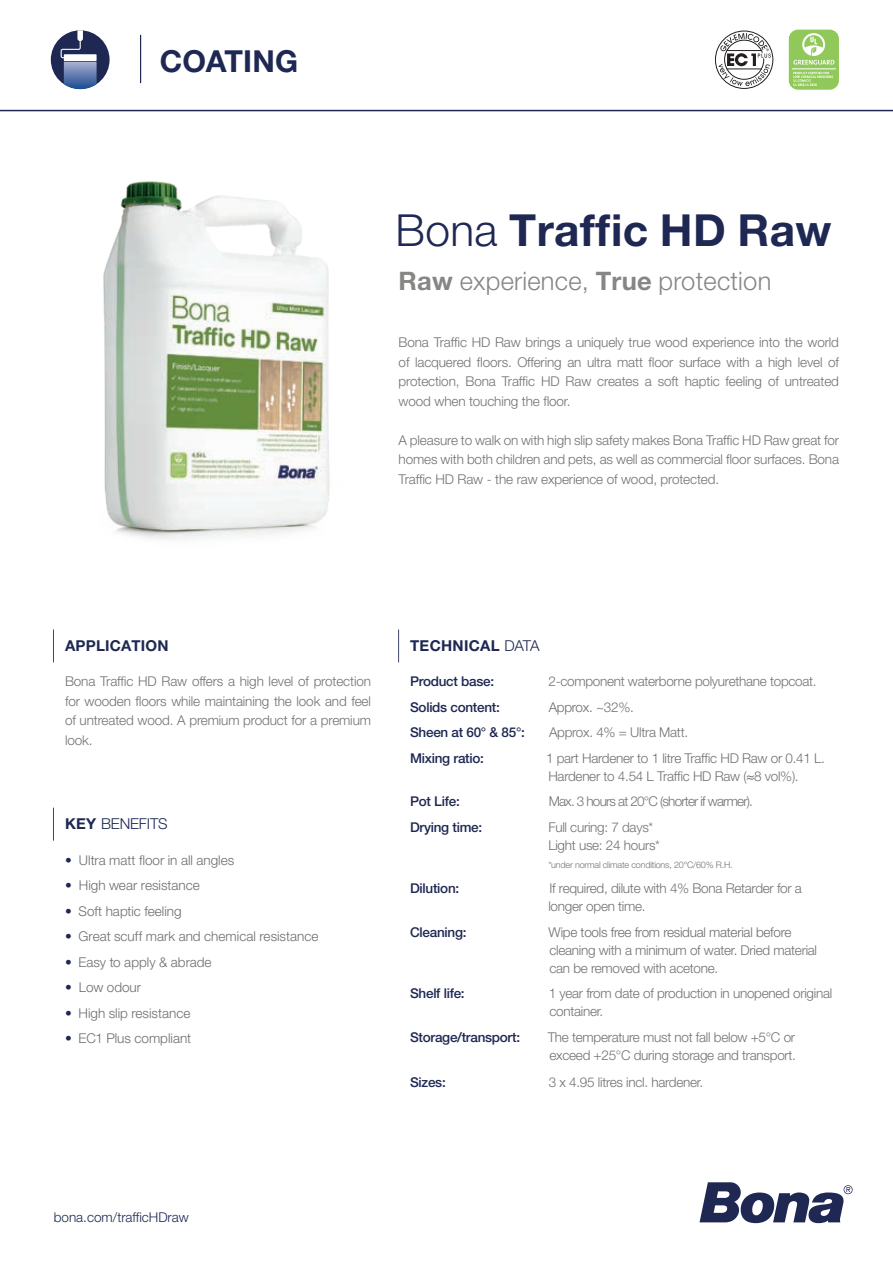
<style>
.page{position:relative;width:893px;height:1263px;background:#fff}
.page>*{position:absolute;margin:0;border:0;box-sizing:border-box;transform-origin:0 0}
.t1{font:700 44.25px "Helvetica Neue LT Pro";letter-spacing:.01em;color:#1e2853}
.t2{font:700 30.3px "Helvetica Neue LT Pro";letter-spacing:.005em;color:#1e2853}
.t3{font:300 25.5px "Helvetica Neue LT Pro";letter-spacing:.01em;color:#868685}
.t4{font:700 15px "Helvetica Neue LT Pro";letter-spacing:.015em;color:#1e2853}
.t5{font:300 15px "Helvetica Neue LT Pro";letter-spacing:-.01em;color:#1e2853}
.t6{font:300 13.5px/19.5px "Helvetica Neue LT Pro";letter-spacing:-.02em;color:#707271}
.t7{font:300 13.5px "Helvetica Neue LT Pro";color:#6c6d70}
.t8{font:500 13.5px "Helvetica Neue LT Pro";letter-spacing:-.02em;color:#1e2853}
.t9{font:300 13.5px "Helvetica Neue LT Pro";letter-spacing:-.02em;color:#6c6d70}
.t10{font:300 13.5px "Helvetica Neue LT Pro";letter-spacing:-.06em;color:#707271}
.t11{font:300 13.5px "Helvetica Neue LT Pro";color:#1e2853}
.t12{font:300 9px "Helvetica Neue LT Pro";letter-spacing:-.02em;color:#707271}
.s1{font-weight:300}
.s2{font-weight:700}
.s3{color:#1e2853}
.s4{color:#707271}
</style>
<div class="page">
<img style="left:103px;top:181px;width:227px;height:359px">
<svg style="left:51px;top:30px;width:59px;height:59px"></svg>
<img style="left:64px;top:62px;width:9px;height:26px">
<svg style="left:61px;top:30px;width:36px;height:31px"></svg>
<div style="left:789px;top:30px;width:50px;height:60px;background:#90c959;border-radius:9px"></div>
<hr style="left:792px;top:69px;width:44px;height:1px;background:#fff">
<svg style="left:793px;top:33px;width:41px;height:32px"></svg>
<svg style="left:793px;top:72px;width:40px;height:14px"></svg>
<hr style="left:140px;top:35px;width:1px;height:48px;background:#1e2853">
<hr style="left:0;top:110px;width:893px;height:1px;background:#1e2853">
<hr style="left:398px;top:629px;width:1px;height:33px;background:#1e2853">
<svg style="left:699px;top:1182px;width:154px;height:41px"></svg>
<hr style="left:53px;top:629px;width:1px;height:33px;background:#1e2853">
<hr style="left:53px;top:807px;width:1px;height:34px;background:#1e2853">
<svg style="left:715px;top:31px;width:58px;height:58px"></svg>
<h2 class="t2" style="left:160px;top:42px;width:140px">COATING</h2>
<h1 class="t1" style="left:395px;top:203px;width:438px"><span class="s1">Bona</span> Traffic HD Raw</h1>
<h3 class="t3" style="left:399px;top:265px;width:374px"><span class="s2">Raw</span> experience, <span class="s2">True</span> protection</h3>
<p class="t6" style="left:399px;top:332px;width:442px;text-align:justify">Bona Traffic HD Raw brings a uniquely true wood experience into the world of lacquered floors. Offering an ultra matt floor surface with a high level of protection, Bona Traffic HD Raw creates a soft haptic feeling of untreated wood when touching the floor.</p>
<p class="t6" style="left:399px;top:430px;width:442px;text-align:justify">A pleasure to walk on with high slip safety makes Bona Traffic HD Raw great for homes with both children and pets, as well as commercial floor surfaces. Bona Traffic HD Raw - the raw experience of wood, protected.</p>
<p class="t4" style="left:65px;top:636px;width:105px">APPLICATION</p>
<p class="t6" style="left:65px;top:671px;width:307px;text-align:justify">Bona Traffic HD Raw offers a high level of protection for wooden floors while maintaining the look and feel of untreated wood. A premium product for a premium look.</p>
<p class="t5" style="left:65px;top:815px;width:104px"><span class="s2">KEY</span> BENEFITS</p>
<p class="t7" style="left:65px;top:852px;width:171px"><span class="s3">•</span> Ultra matt floor in all angles</p>
<p class="t7" style="left:65px;top:877px;width:136px"><span class="s3">•</span> High wear resistance</p>
<p class="t7" style="left:65px;top:903px;width:118px"><span class="s3">•</span> Soft haptic feeling</p>
<p class="t7" style="left:65px;top:928px;width:255px"><span class="s3">•</span> Great scuff mark and chemical resistance</p>
<p class="t7" style="left:65px;top:954px;width:148px"><span class="s3">•</span> Easy to apply &amp; abrade</p>
<p class="t7" style="left:65px;top:979px;width:78px"><span class="s3">•</span> Low odour</p>
<p class="t7" style="left:65px;top:1005px;width:127px"><span class="s3">•</span> High slip resistance</p>
<p class="t7" style="left:65px;top:1030px;width:128px"><span class="s3">•</span> EC1 Plus compliant</p>
<p class="t4" style="left:410px;top:637px;width:131px">TECHNICAL <span class="s1">DATA</span></p>
<p class="t8" style="left:410px;top:673px;width:86px">Product base:</p>
<p class="t6" style="left:548px;top:671px;width:270px">2-component waterborne polyurethane topcoat.</p>
<p class="t8" style="left:410px;top:699px;width:91px">Solids content:</p>
<p class="t9" style="left:549px;top:699px;width:87px">Approx. <span class="s4">~32%.</span></p>
<p class="t8" style="left:410px;top:724px;width:116px">Sheen at 60° &amp; 85°:</p>
<p class="t6" style="left:549px;top:722px;width:141px">Approx. 4% = Ultra Matt.</p>
<p class="t8" style="left:410px;top:750px;width:75px">Mixing ratio:</p>
<p class="t6" style="left:546px;top:749px;width:280px;line-height:18px">1 part Hardener to 1 litre Traffic HD Raw or 0.41 L.<br>Hardener to 4.54 L Traffic HD Raw (≈8 vol%).</p>
<p class="t8" style="left:410px;top:793px;width:51px">Pot Life:</p>
<p class="t10" style="left:549px;top:793px;width:206px">Max. 3 hours at 20°C (shorter if warmer).</p>
<p class="t8" style="left:410px;top:819px;width:74px">Drying time:</p>
<p class="t6" style="left:548px;top:818px;width:113px;line-height:18px">Full curing: 7 days*<br>Light use: 24 hours*</p>
<p class="t12" style="left:548px;top:859px;width:186px">*under normal climate conditions, 20°C/60% R.H.</p>
<p class="t8" style="left:410px;top:880px;width:51px">Dilution:</p>
<p class="t6" style="left:548px;top:879px;width:255px;line-height:18px">If required, dilute with 4% Bona Retarder for a longer open time.</p>
<p class="t8" style="left:410px;top:924px;width:58px">Cleaning:</p>
<p class="t9" style="left:548px;top:924px;width:245px">Wipe tools free from residual material before</p>
<p class="t6" style="left:549px;top:941px;width:269px;line-height:18px">cleaning with a minimum of water. Dried material can be removed with acetone.</p>
<p class="t8" style="left:410px;top:985px;width:56px">Shelf life:</p>
<p class="t6" style="left:549px;top:984px;width:285px;line-height:18px">1 year from date of production in unopened original container.</p>
<p class="t8" style="left:410px;top:1029px;width:111px">Storage/transport:</p>
<p class="t6" style="left:548px;top:1028px;width:250px;line-height:18px">The temperature must not fall below +5°C or exceed +25°C during storage and transport.</p>
<p class="t8" style="left:410px;top:1074px;width:37px">Sizes:</p>
<p class="t6" style="left:549px;top:1072px;width:156px">3 x 4.95 litres incl. hardener.</p>
<p class="t11" style="left:54px;top:1209px;width:137px">bona.com/trafficHDraw</p>
</div>
